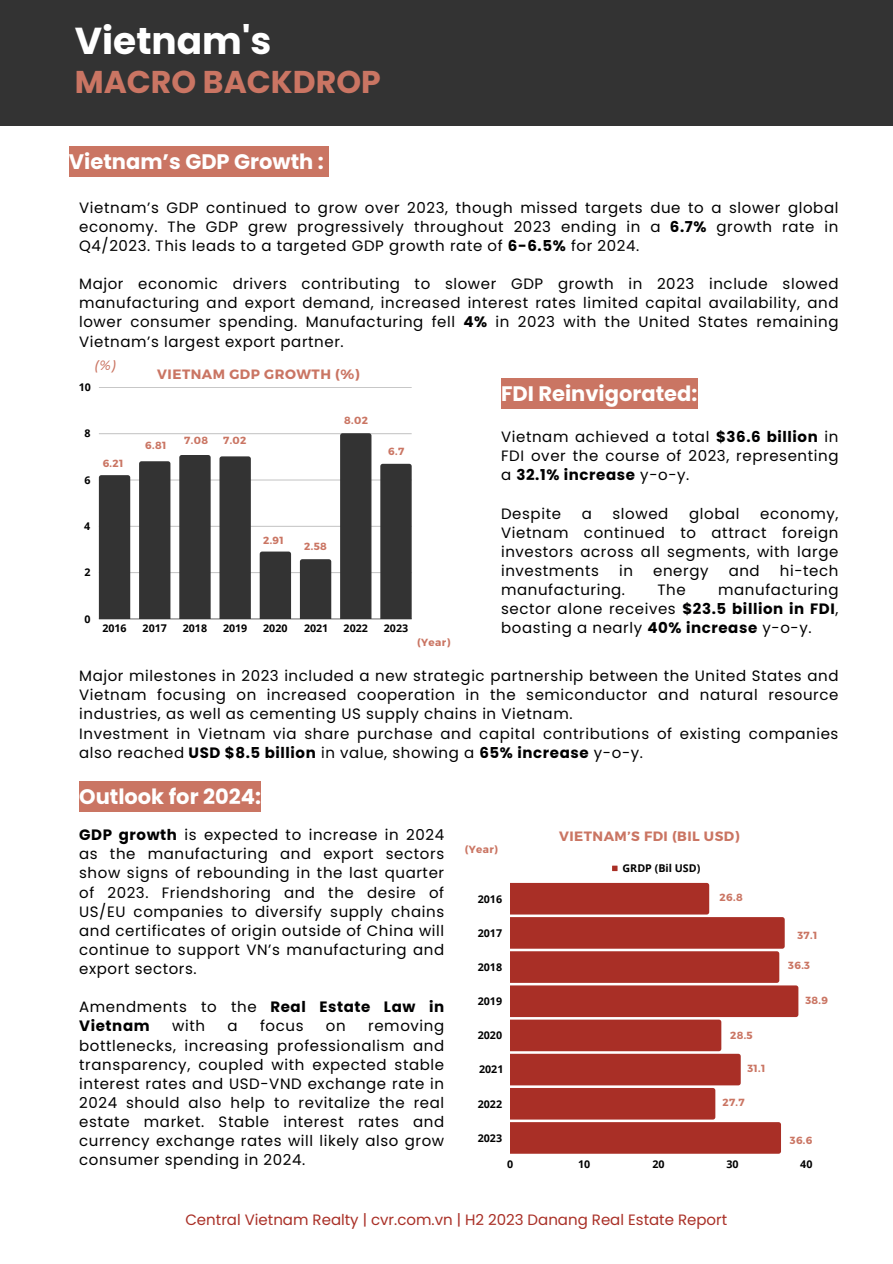
<style>
.page{position:relative;width:893px;height:1264px;background:#fff}
.page>*{position:absolute;margin:0;border:0;box-sizing:border-box;transform-origin:0 0}
.t1{font:700 37.5px "Poppins";color:#fff}
.t2{font:700 31.5px "Poppins";color:#ca7563}
.t3{font:700 21px "Poppins";color:#fff}
.t4{font:700 21px "Poppins";color:#fffffe}
.t5{font:15px/19.2px "Poppins";letter-spacing:.04em;color:#000001;text-align:justify}
.t6{font:15px "Poppins";color:#a92f26}
.t7{font:700 15px/19.2px "Poppins";letter-spacing:.04em;color:#000001}
.t8{font:700 13.5px "Montserrat";letter-spacing:.04em;color:#ca7563}
.t9{font:italic 500 13.35px "Montserrat";color:#ca7563}
.t10{font:700 10.65px "Open Sans";color:#000}
.t11{font:700 10.35px "Montserrat";letter-spacing:.04em;color:#ca7563}
.s1{font-weight:700}
.s2{font-weight:400}
</style>
<div class="page">
<div style="left:0;top:0;width:892px;height:126px;background:#333"></div>
<div style="left:69px;top:146px;width:259px;height:31px;background:#ca7563"></div>
<hr style="left:99px;top:572px;width:312px;height:1px;background:#000">
<hr style="left:99px;top:526px;width:312px;height:1px;background:#000">
<hr style="left:99px;top:480px;width:312px;height:1px;background:#000">
<hr style="left:99px;top:433px;width:312px;height:1px;background:#000">
<hr style="left:99px;top:387px;width:312px;height:1px;background:#000">
<hr style="left:99px;top:618px;width:312px;height:1px;background:#000">
<div style="left:99px;top:475px;width:31px;height:144px;background:#333"></div>
<div style="left:139px;top:461px;width:31px;height:158px;background:#333"></div>
<div style="left:179px;top:455px;width:32px;height:164px;background:#333"></div>
<div style="left:219px;top:456px;width:32px;height:163px;background:#333"></div>
<div style="left:260px;top:551px;width:31px;height:68px;background:#333"></div>
<div style="left:300px;top:559px;width:31px;height:60px;background:#333"></div>
<div style="left:340px;top:433px;width:31px;height:186px;background:#333"></div>
<div style="left:380px;top:464px;width:31px;height:155px;background:#333"></div>
<div style="left:501px;top:378px;width:196px;height:31px;background:#ca7563"></div>
<div style="left:79px;top:781px;width:182px;height:30px;background:#ca7563"></div>
<svg style="left:612px;top:865px;width:5px;height:6px"></svg>
<svg style="left:510px;top:882px;width:288px;height:271px"></svg>
<h3 class="t1" style="left:75px;top:14px;width:198px">Vietnam's</h3>
<h5 class="t2" style="left:75px;top:60px;width:307px">MACRO BACKDROP</h5>
<h5 class="t3" style="left:69px;top:147px;width:256px">Vietnam’s GDP Growth :</h5>
<h1 class="t5" style="left:79px;top:198px;width:760px">Vietnam’s GDP continued to grow over 2023, though missed targets due to a slower global economy. The GDP grew progressively throughout 2023 ending in a <span class="s1">6.7%</span> growth rate in Q4/2023. This leads to a targeted GDP growth rate of <span class="s1">6-6.5%</span> for 2024.</h1>
<h2 class="t5" style="left:79px;top:274px;width:760px">Major economic drivers contributing to slower GDP growth in 2023 include slowed manufacturing and export demand, increased interest rates limited capital availability, and lower consumer spending. Manufacturing fell <span class="s1">4%</span> in 2023 with the United States remaining Vietnam’s largest export partner.</h2>
<p class="t9" style="left:95px;top:357px;width:23px">(%)</p>
<p class="t10" style="left:79px;top:380px;width:14px">10</p>
<p class="t10" style="left:85px;top:426px;width:8px">8</p>
<p class="t10" style="left:85px;top:472px;width:8px">6</p>
<p class="t11" style="left:103px;top:456px;width:22px">6.21</p>
<p class="t8" style="left:157px;top:365px;width:204px">VIETNAM GDP GROWTH (%)</p>
<p class="t11" style="left:145px;top:439px;width:23px">6.81</p>
<p class="t11" style="left:184px;top:433px;width:25px">7.08</p>
<p class="t11" style="left:223px;top:433px;width:25px">7.02</p>
<p class="t11" style="left:344px;top:414px;width:25px">8.02</p>
<p class="t11" style="left:388px;top:445px;width:18px">6.7</p>
<p class="t10" style="left:84px;top:518px;width:8px">4</p>
<p class="t10" style="left:85px;top:565px;width:8px">2</p>
<p class="t11" style="left:263px;top:534px;width:22px">2.91</p>
<p class="t11" style="left:304px;top:540px;width:24px">2.58</p>
<p class="t10" style="left:85px;top:611px;width:8px">0</p>
<p class="t10" style="left:102px;top:621px;width:26px">2016</p>
<p class="t10" style="left:143px;top:621px;width:26px">2017</p>
<p class="t10" style="left:183px;top:621px;width:26px">2018</p>
<p class="t10" style="left:223px;top:621px;width:26px">2019</p>
<p class="t10" style="left:263px;top:621px;width:26px">2020</p>
<p class="t10" style="left:304px;top:621px;width:26px">2021</p>
<p class="t10" style="left:343px;top:621px;width:26px">2022</p>
<p class="t10" style="left:384px;top:621px;width:26px">2023</p>
<h4 class="t11" style="left:417px;top:636px;width:35px">(Year)</h4>
<p class="t4" style="left:501px;top:379px;width:198px">FDI Reinvigorated:</p>
<h3 class="t5" style="left:501px;top:427px;width:339px">Vietnam achieved a total <span class="s1">$36.6 billion</span> in FDI over the course of 2023, representing a <span class="s1">32.1% increase</span> y-o-y.</h3>
<h5 class="t5" style="left:501px;top:504px;width:61px">Despite</h5>
<h5 class="t5" style="left:581px;top:504px;width:12px">a</h5>
<h5 class="t5" style="left:612px;top:504px;width:57px">slowed</h5>
<h5 class="t5" style="left:689px;top:504px;width:52px">global</h5>
<h5 class="t5" style="left:501px;top:504px;width:339px;text-indent:259px">economy, Vietnam continued to attract foreign investors across all segments, with large investments</h5>
<h5 class="t5" style="left:619px;top:561px;width:15px">in</h5>
<h5 class="t5" style="left:653px;top:561px;width:57px">energy</h5>
<h5 class="t5" style="left:728px;top:561px;width:33px">and</h5>
<h5 class="t5" style="left:779px;top:561px;width:60px">hi-tech</h5>
<h5 class="t5" style="left:501px;top:580px;width:125px">manufacturing.</h5>
<h5 class="t5" style="left:657px;top:580px;width:30px">The</h5>
<h5 class="t5" style="left:501px;top:580px;width:339px;text-indent:217px">manufacturing sector alone receives <span class="s1">$23.5 billion in FDI</span>, boasting a nearly <span class="s1">40% increase</span> y-o-y.</h5>
<h5 class="t5" style="left:79px;top:666px;width:760px;text-align:left">Major milestones in 2023 included a new strategic partnership between the United States and Vietnam focusing on increased cooperation in the semiconductor and natural resource industries, as well as cementing US supply chains in Vietnam.<br>Investment in Vietnam via share purchase and capital contributions of existing companies also reached <span class="s1">USD $8.5 billion</span> in value, showing a <span class="s1">65% increase</span> y-o-y.</h5>
<h5 class="t3" style="left:79px;top:782px;width:183px">Outlook for 2024:</h5>
<h5 class="t5" style="left:79px;top:825px;width:366px"><span class="s1">GDP growth</span> is expected to increase in 2024 as the manufacturing and export sectors show signs of rebounding in the last quarter of 2023. Friendshoring and the desire of US/EU companies to diversify supply chains and certificates of origin outside of China will continue to support VN’s manufacturing and export sectors.</h5>
<h3 class="t7" style="left:79px;top:997px;width:366px"><span class="s2">Amendments to the</span> Real Estate Law in<br>Vietnam</h3>
<h3 class="t5" style="left:172px;top:1016px;width:34px">with</h3>
<h3 class="t5" style="left:227px;top:1016px;width:12px">a</h3>
<h3 class="t5" style="left:260px;top:1016px;width:45px">focus</h3>
<h3 class="t5" style="left:326px;top:1016px;width:21px">on</h3>
<h3 class="t5" style="left:79px;top:1016px;width:366px;text-indent:289px">removing bottlenecks, increasing professionalism and transparency, coupled with expected stable interest rates and USD-VND exchange rate in 2024 should also help to revitalize the real estate market. Stable interest rates and currency exchange rates will likely also grow consumer spending in 2024.</h3>
<h5 class="t11" style="left:465px;top:843px;width:35px">(Year)</h5>
<p class="t10" style="left:477px;top:891px;width:26px">2016</p>
<p class="t10" style="left:477px;top:925px;width:26px">2017</p>
<p class="t10" style="left:477px;top:959px;width:26px">2018</p>
<p class="t10" style="left:477px;top:993px;width:26px">2019</p>
<p class="t10" style="left:477px;top:1027px;width:26px">2020</p>
<p class="t10" style="left:479px;top:1062px;width:26px">2021</p>
<p class="t10" style="left:477px;top:1096px;width:26px">2022</p>
<p class="t10" style="left:477px;top:1130px;width:26px">2023</p>
<p class="t8" style="left:559px;top:827px;width:182px">VIETNAM’S FDI (BIL USD)</p>
<p class="t10" style="left:622px;top:860px;width:79px">GRDP (Bil USD)</p>
<p class="t11" style="left:719px;top:890px;width:25px">26.8</p>
<p class="t11" style="left:730px;top:1028px;width:24px">28.5</p>
<p class="t11" style="left:747px;top:1062px;width:20px">31.1</p>
<p class="t11" style="left:722px;top:1095px;width:24px">27.7</p>
<p class="t11" style="left:797px;top:928px;width:21px">37.1</p>
<p class="t11" style="left:788px;top:958px;width:23px">36.3</p>
<p class="t11" style="left:805px;top:993px;width:24px">38.9</p>
<h5 class="t11" style="left:789px;top:1133px;width:24px">36.6</h5>
<p class="t10" style="left:507px;top:1156px;width:8px">0</p>
<p class="t10" style="left:578px;top:1156px;width:14px">10</p>
<p class="t10" style="left:652px;top:1156px;width:14px">20</p>
<p class="t10" style="left:726px;top:1156px;width:14px">30</p>
<p class="t10" style="left:800px;top:1156px;width:14px">40</p>
<h4 class="t6" style="left:185px;top:1208px;width:543px">Central Vietnam Realty | cvr.com.vn | H2 2023 Danang Real Estate Report</h4>
</div>
